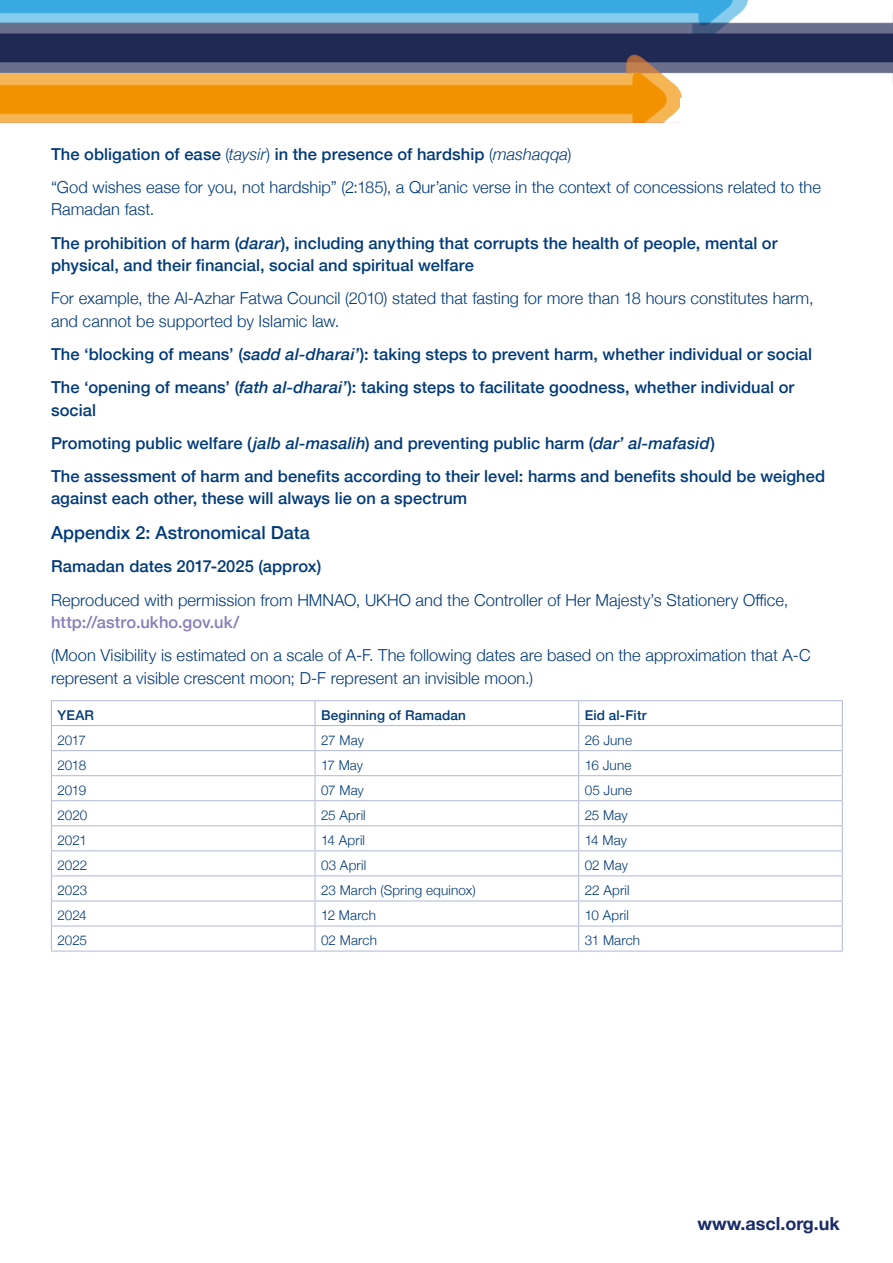
<style>
.page{position:relative;width:893px;height:1263px;background:#fff}
.page>*{position:absolute;margin:0;border:0;box-sizing:border-box;transform-origin:0 0}
.sub_heading{font:500 18px "Helvetica Neue";color:#003a79}
.t1{font:700 18px "Helvetica Neue";color:#192b68}
.main_text_NO_INDENT{font:500 16.5px/22.5px "Helvetica Neue";letter-spacing:.005em;color:#003a79}
.main_text_NO_INDENT-2{font:300 16.5px/22.5px "Helvetica Neue";letter-spacing:.005em;color:#003a79}
.graph_text{font:300 13.5px "Helvetica Neue";letter-spacing:.01em;color:#003a79}
.graph_text-2{font:500 13.5px "Helvetica Neue";letter-spacing:.015em;color:#003a79}
.s1{font-weight:300}
.s2{font-weight:300;font-style:italic}
.s3{font-style:italic}
.s4{font-weight:500;color:#897db8}
</style>
<div class="page">
<img style="left:0;top:0;width:893px;height:123px">
<div style="left:680px;top:99px;width:141px;height:31px;background:#fff"></div>
<hr style="left:51px;top:700px;width:264px;height:1px;background:#b1b7d5">
<hr style="left:315px;top:700px;width:264px;height:1px;background:#b1b7d5">
<hr style="left:579px;top:700px;width:264px;height:1px;background:#b1b7d5">
<hr style="left:51px;top:725px;width:264px;height:1px;background:#b1b7d5">
<hr style="left:315px;top:725px;width:264px;height:1px;background:#b1b7d5">
<hr style="left:579px;top:725px;width:264px;height:1px;background:#b1b7d5">
<hr style="left:51px;top:750px;width:264px;height:1px;background:#b1b7d5">
<hr style="left:315px;top:750px;width:264px;height:1px;background:#b1b7d5">
<hr style="left:579px;top:750px;width:264px;height:1px;background:#b1b7d5">
<hr style="left:51px;top:775px;width:264px;height:1px;background:#b1b7d5">
<hr style="left:315px;top:775px;width:264px;height:1px;background:#b1b7d5">
<hr style="left:579px;top:775px;width:264px;height:1px;background:#b1b7d5">
<hr style="left:51px;top:800px;width:264px;height:1px;background:#b1b7d5">
<hr style="left:315px;top:800px;width:264px;height:1px;background:#b1b7d5">
<hr style="left:579px;top:800px;width:264px;height:1px;background:#b1b7d5">
<hr style="left:51px;top:825px;width:264px;height:1px;background:#b1b7d5">
<hr style="left:315px;top:825px;width:264px;height:1px;background:#b1b7d5">
<hr style="left:579px;top:825px;width:264px;height:1px;background:#b1b7d5">
<hr style="left:51px;top:850px;width:264px;height:1px;background:#b1b7d5">
<hr style="left:315px;top:850px;width:264px;height:1px;background:#b1b7d5">
<hr style="left:579px;top:850px;width:264px;height:1px;background:#b1b7d5">
<hr style="left:51px;top:875px;width:264px;height:1px;background:#b1b7d5">
<hr style="left:315px;top:875px;width:264px;height:1px;background:#b1b7d5">
<hr style="left:579px;top:875px;width:264px;height:1px;background:#b1b7d5">
<hr style="left:51px;top:900px;width:264px;height:1px;background:#b1b7d5">
<hr style="left:315px;top:900px;width:264px;height:1px;background:#b1b7d5">
<hr style="left:579px;top:900px;width:264px;height:1px;background:#b1b7d5">
<hr style="left:51px;top:926px;width:264px;height:1px;background:#b1b7d5">
<svg style="left:51px;top:701px;width:1px;height:250px"></svg>
<hr style="left:315px;top:926px;width:264px;height:1px;background:#b1b7d5">
<svg style="left:315px;top:701px;width:1px;height:250px"></svg>
<hr style="left:579px;top:926px;width:264px;height:1px;background:#b1b7d5">
<svg style="left:578px;top:701px;width:1px;height:250px"></svg>
<svg style="left:842px;top:701px;width:1px;height:250px"></svg>
<hr style="left:51px;top:951px;width:264px;height:1px;background:#b1b7d5">
<hr style="left:315px;top:951px;width:264px;height:1px;background:#b1b7d5">
<hr style="left:579px;top:951px;width:264px;height:1px;background:#b1b7d5">
<p class="main_text_NO_INDENT" style="left:51px;top:142px;width:522px">The obligation of ease <span class="s1">(</span><span class="s2">taysir</span><span class="s1">)</span> in the presence of hardship <span class="s1">(</span><span class="s2">mashaqqa</span><span class="s1">)</span></p>
<p class="main_text_NO_INDENT-2" style="left:51px;top:175px;width:772px">“God wishes ease for you, not hardship” (2:185), a Qur’anic verse in the context of concessions related to the<br>Ramadan fast.</p>
<p class="main_text_NO_INDENT" style="left:51px;top:231px;width:728px">The prohibition of harm (<span class="s3">darar</span>), including anything that corrupts the health of people, mental or physical, and their financial, social and spiritual welfare</p>
<p class="main_text_NO_INDENT-2" style="left:51px;top:286px;width:764px">For example, the Al-Azhar Fatwa Council (2010) stated that fasting for more than 18 hours constitutes harm, and cannot be supported by Islamic law.</p>
<p class="main_text_NO_INDENT" style="left:51px;top:342px;width:763px">The ‘blocking of means’ (<span class="s3">sadd al-dharai’</span>): taking steps to prevent harm, whether individual or social</p>
<p class="main_text_NO_INDENT" style="left:51px;top:375px;width:745px">The ‘opening of means’ (<span class="s3">fath al-dharai’</span>): taking steps to facilitate goodness, whether individual or social</p>
<p class="main_text_NO_INDENT" style="left:51px;top:431px;width:666px">Promoting public welfare (<span class="s3">jalb al-masalih</span>) and preventing public harm (<span class="s3">dar’ al-mafasid</span>)</p>
<p class="main_text_NO_INDENT" style="left:51px;top:464px;width:776px">The assessment of harm and benefits according to their level: harms and benefits should be weighed against each other, these will always lie on a spectrum</p>
<p class="sub_heading" style="left:51px;top:518px;width:260px">Appendix 2: Astronomical Data</p>
<p class="main_text_NO_INDENT" style="left:51px;top:555px;width:272px">Ramadan dates 2017-2025 (approx)</p>
<p class="main_text_NO_INDENT-2" style="left:51px;top:587px;width:739px">Reproduced with permission from HMNAO, UKHO and the Controller of Her Majesty’s Stationery Office, <span class="s4">http://astro.ukho.gov.uk/</span></p>
<p class="main_text_NO_INDENT-2" style="left:51px;top:643px;width:761px">(Moon Visibility is estimated on a scale of A-F. The following dates are based on the approximation that A-C represent a visible crescent moon; D-F represent an invisible moon.)</p>
<p class="graph_text-2" style="left:57px;top:704px;width:38px">YEAR</p>
<p class="graph_text-2" style="left:321px;top:704px;width:146px">Beginning of Ramadan</p>
<p class="graph_text-2" style="left:585px;top:704px;width:63px">Eid al-Fitr</p>
<p class="graph_text" style="left:57px;top:729px;width:30px">2017</p>
<p class="graph_text" style="left:321px;top:729px;width:44px">27 May</p>
<p class="graph_text" style="left:585px;top:729px;width:49px">26 June</p>
<p class="graph_text" style="left:57px;top:754px;width:30px">2018</p>
<p class="graph_text" style="left:321px;top:754px;width:44px">17 May</p>
<p class="graph_text" style="left:585px;top:754px;width:48px">16 June</p>
<p class="graph_text" style="left:57px;top:779px;width:30px">2019</p>
<p class="graph_text" style="left:321px;top:779px;width:44px">07 May</p>
<p class="graph_text" style="left:585px;top:779px;width:49px">05 June</p>
<p class="graph_text" style="left:57px;top:804px;width:31px">2020</p>
<p class="graph_text" style="left:321px;top:804px;width:46px">25 April</p>
<p class="graph_text" style="left:585px;top:804px;width:44px">25 May</p>
<p class="graph_text" style="left:57px;top:829px;width:31px">2021</p>
<p class="graph_text" style="left:321px;top:829px;width:46px">14 April</p>
<p class="graph_text" style="left:585px;top:829px;width:44px">14 May</p>
<p class="graph_text" style="left:57px;top:854px;width:31px">2022</p>
<p class="graph_text" style="left:321px;top:854px;width:47px">03 April</p>
<p class="graph_text" style="left:585px;top:854px;width:45px">02 May</p>
<p class="graph_text" style="left:57px;top:879px;width:31px">2023</p>
<p class="graph_text" style="left:321px;top:879px;width:156px">23 March (Spring equinox)</p>
<p class="graph_text" style="left:585px;top:879px;width:47px">22 April</p>
<p class="graph_text" style="left:57px;top:904px;width:31px">2024</p>
<p class="graph_text" style="left:321px;top:904px;width:57px">12 March</p>
<p class="graph_text" style="left:585px;top:904px;width:46px">10 April</p>
<p class="graph_text" style="left:57px;top:929px;width:31px">2025</p>
<p class="graph_text" style="left:321px;top:929px;width:57px">02 March</p>
<p class="graph_text" style="left:585px;top:929px;width:57px">31 March</p>
<p class="t1" style="left:697px;top:1209px;width:144px">www.ascl.org.uk</p>
</div>
